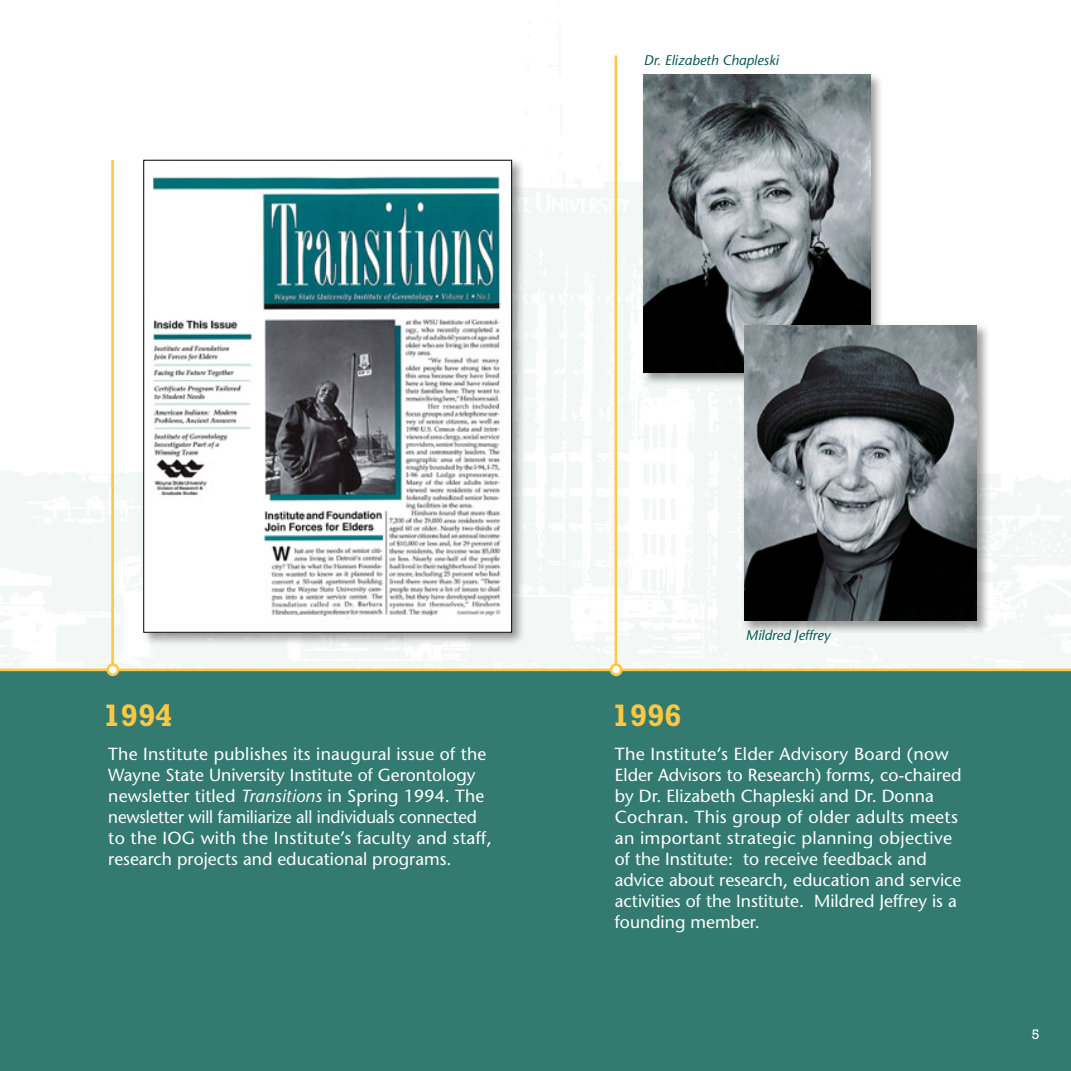
<style>
.page{position:relative;width:1071px;height:1071px;background:#fff}
.page>*{position:absolute;margin:0;border:0;box-sizing:border-box;transform-origin:0 0}
.t1{font:700 31.5px "Rockwell Std";color:#ffc843}
.t2{font:17.5px/21px "Stone Sans";color:#fff}
.t3{font:italic 14px "Stone Sans";color:#00594d}
.t4{font:14px "Rockwell Std";color:#fff}
.s1{font-style:italic}
</style>
<div class="page">
<div style="left:0;top:669px;width:1071px;height:402px;background:#337a71"></div>
<img style="left:0;top:3px;width:1071px;height:669px">
<hr style="left:111px;top:160px;width:3px;height:511px;background:#ffc843">
<hr style="left:615px;top:55px;width:2px;height:616px;background:#ffc843">
<hr style="left:0;top:669px;width:1071px;height:2px;background:#ffc843">
<div style="left:108px;top:665px;width:10px;height:10px;background:#fff;border-radius:50%"></div>
<div style="left:106px;top:663px;width:13px;height:13px;border:3px solid #ffc843;border-radius:50%"></div>
<div style="left:611px;top:665px;width:10px;height:10px;background:#fff;border-radius:50%"></div>
<div style="left:610px;top:663px;width:13px;height:13px;border:3px solid #ffc843;border-radius:50%"></div>
<div style="left:141px;top:157px;width:385px;height:489px;background:#000;opacity:.4"></div>
<img style="left:146px;top:162px;width:364px;height:469px">
<div style="left:641px;top:72px;width:243px;height:314px;background:#000;opacity:.4"></div>
<img style="left:643px;top:75px;width:227px;height:297px">
<div style="left:742px;top:323px;width:249px;height:312px;background:#000;opacity:.4"></div>
<img style="left:744px;top:325px;width:233px;height:296px">
<p class="t3" style="left:644px;top:52px;width:136px">Dr. Elizabeth Chapleski</p>
<h1 class="t1" style="left:103px;top:697px;width:71px">1994</h1>
<h1 class="t1" style="left:612px;top:697px;width:71px">1996</h1>
<p class="t3" style="left:746px;top:626px;width:86px">Mildred Jeffrey</p>
<p class="t2" style="left:108px;top:743px;width:385px">The Institute publishes its inaugural issue of the Wayne State University Institute of Gerontology newsletter titled <span class="s1">Transitions</span> in Spring 1994. The newsletter will familiarize all individuals connected to the IOG with the Institute’s faculty and staff, research projects and educational programs.</p>
<p class="t2" style="left:615px;top:743px;width:348px">The Institute’s Elder Advisory Board (now Elder Advisors to Research) forms, co-chaired by Dr. Elizabeth Chapleski and Dr. Donna Cochran. This group of older adults meets an important strategic planning objective of the Institute: to receive feedback and advice about research, education and service activities of the Institute. Mildred Jeffrey is a founding member.</p>
<p class="t4" style="left:1032px;top:1026px;width:9px">5</p>
</div>
